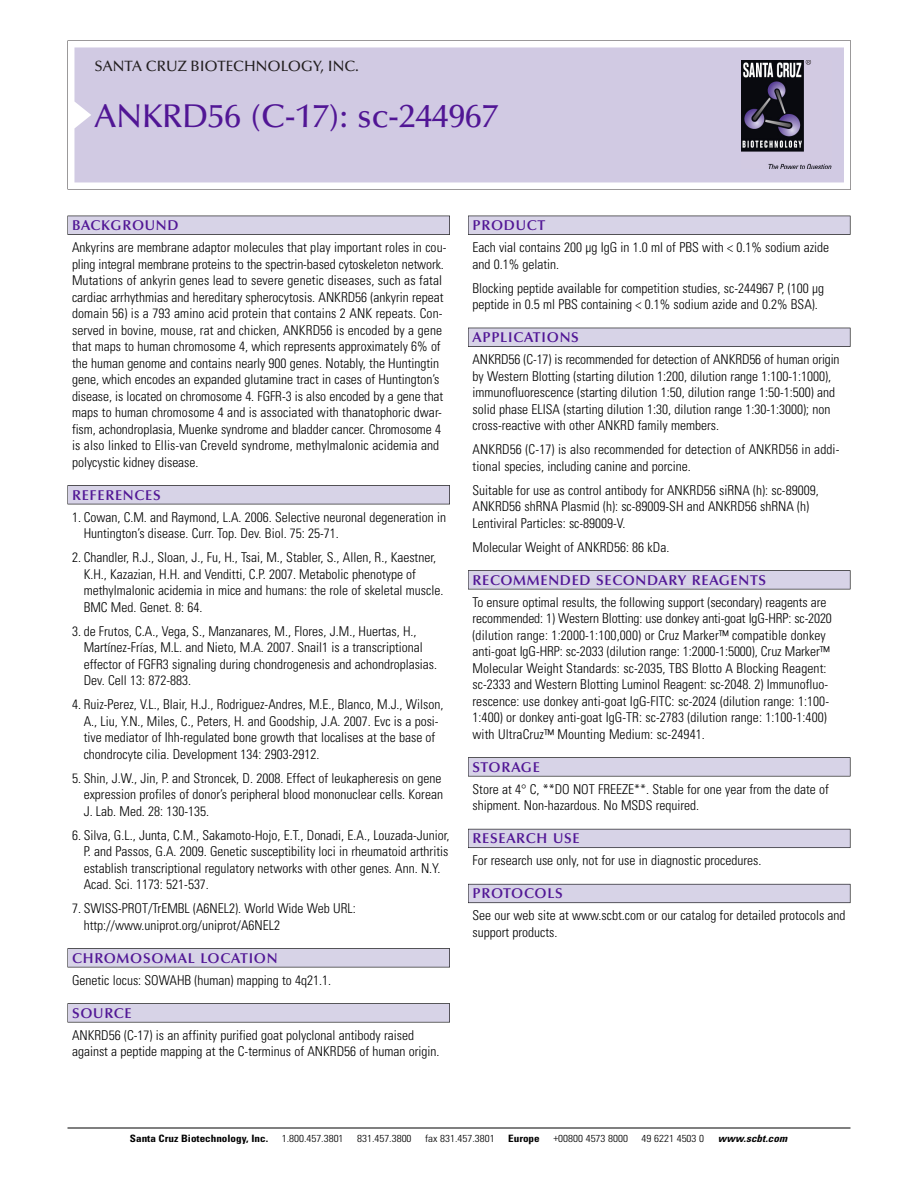
<style>
.page{position:relative;width:918px;height:1188px;background:#fff}
.page>*{position:absolute;margin:0;border:0;box-sizing:border-box;transform-origin:0 0}
.t1{font:500 33px "Optima";color:#511695}
.t2{font:500 15px "Optima";color:#231f20}
.t3{font:600 14.25px "Optima";letter-spacing:.05em;color:#511695}
.t4{font:300 condensed 13.5px/16.5px "Univers";color:#000}
.t5{font:300 condensed 10.2px "Univers";color:#000;scale:1.1 1}
.t6{font:700 condensed 10.2px "Univers";color:#000;scale:1.1 1}
.t7{font:italic 700 condensed 10.2px "Univers";letter-spacing:.005em;color:#000;scale:1.1 1}
</style>
<div class="page">
<svg style="left:68px;top:40px;width:783px;height:149px"></svg>
<div style="left:74px;top:47px;width:770px;height:135px;background:#d1cae3"></div>
<img style="left:741px;top:60px;width:90px;height:108px">
<div style="left:68px;top:216px;width:382px;height:19px;background:#525155"></div>
<div style="left:68px;top:216px;width:381px;height:18px;background:#d7d3e7"></div>
<div style="left:68px;top:485px;width:382px;height:19px;background:#525155"></div>
<div style="left:68px;top:486px;width:381px;height:18px;background:#d7d3e7"></div>
<div style="left:68px;top:948px;width:382px;height:19px;background:#545357"></div>
<div style="left:68px;top:949px;width:381px;height:18px;background:#d7d3e7"></div>
<div style="left:68px;top:1003px;width:382px;height:19px;background:#575759"></div>
<div style="left:68px;top:1004px;width:381px;height:18px;background:#d7d3e7"></div>
<div style="left:468px;top:216px;width:382px;height:19px;background:#525155"></div>
<div style="left:468px;top:216px;width:382px;height:18px;background:#d7d3e7"></div>
<div style="left:468px;top:328px;width:382px;height:19px;background:#515055"></div>
<div style="left:468px;top:328px;width:382px;height:18px;background:#d7d3e7"></div>
<div style="left:468px;top:570px;width:382px;height:19px;background:#545357"></div>
<div style="left:468px;top:571px;width:382px;height:18px;background:#d7d3e7"></div>
<div style="left:468px;top:757px;width:382px;height:19px;background:#575759"></div>
<div style="left:468px;top:758px;width:382px;height:18px;background:#d7d3e7"></div>
<div style="left:468px;top:829px;width:382px;height:19px;background:#5b5a62"></div>
<div style="left:468px;top:829px;width:382px;height:18px;background:#d7d3e7"></div>
<div style="left:468px;top:884px;width:382px;height:19px;background:#66646e"></div>
<div style="left:468px;top:884px;width:382px;height:18px;background:#d7d3e7"></div>
<hr style="left:68px;top:1128px;width:782px;height:1px;background:#000">
<p class="t2" style="left:94px;top:61px;width:266px">SANTA CRUZ BIOTECHNOLOGY, INC.</p>
<h1 class="t1" style="left:94px;top:103px;width:405px">ANKRD56 (C-17): sc-244967</h1>
<p class="t3" style="left:72px;top:219px;width:108px">BACKGROUND</p>
<p class="t4" style="left:72px;top:240px;width:376px">Ankyrins are membrane adaptor molecules that play important roles in cou&shy;pling integral membrane proteins to the spectrin-based cytoskeleton network.<br>Mutations of ankyrin genes lead to severe genetic diseases, such as fatal cardiac arrhythmias and hereditary spherocytosis. ANKRD56 (ankyrin repeat domain 56) is a 793 amino acid protein that contains 2 ANK repeats. Con&shy;served in bovine, mouse, rat and chicken, ANKRD56 is encoded by a gene that maps to human chromosome 4, which represents approximately 6% of the human genome and contains nearly 900 genes. Notably, the Huntingtin gene, which encodes an expanded glutamine tract in cases of Huntington’s disease, is located on chromosome 4. FGFR-3 is also encoded by a gene that maps to human chromosome 4 and is associated with thanatophoric dwar&shy;fism, achondroplasia, Muenke syndrome and bladder cancer. Chromosome 4 is also linked to Ellis-van Creveld syndrome, methylmalonic acidemia and polycystic kidney disease.</p>
<p class="t3" style="left:72px;top:489px;width:90px">REFERENCES</p>
<p class="t4" style="left:84px;top:510px;width:364px;text-indent:-12px">1. Cowan, C.M. and Raymond, L.A. 2006. Selective neuronal degeneration in<br>Huntington’s disease. Curr. Top. Dev. Biol. 75: 25-71.</p>
<p class="t4" style="left:84px;top:550px;width:361px;text-indent:-12px">2. Chandler, R.J., Sloan, J., Fu, H., Tsai, M., Stabler, S., Allen, R., Kaestner, K.H., Kazazian, H.H. and Venditti, C.P. 2007. Metabolic phenotype of methylmalonic acidemia in mice and humans: the role of skeletal muscle.<br>BMC Med. Genet. 8: 64.</p>
<p class="t4" style="left:84px;top:624px;width:355px;text-indent:-12px">3. de Frutos, C.A., Vega, S., Manzanares, M., Flores, J.M., Huertas, H., Martínez-Frías, M.L. and Nieto, M.A. 2007. Snail1 is a transcriptional effector of FGFR3 signaling during chondrogenesis and achondroplasias.<br>Dev. Cell 13: 872-883.</p>
<p class="t4" style="left:84px;top:697px;width:361px;text-indent:-12px">4. Ruiz-Perez, V.L., Blair, H.J., Rodriguez-Andres, M.E., Blanco, M.J., Wilson, A., Liu, Y.N., Miles, C., Peters, H. and Goodship, J.A. 2007. Evc is a posi&shy;tive mediator of Ihh-regulated bone growth that localises at the base of chondrocyte cilia. Development 134: 2903-2912.</p>
<p class="t4" style="left:84px;top:771px;width:361px;text-align:justify;text-indent:-12px">5. Shin, J.W., Jin, P. and Stroncek, D. 2008. Effect of leukapheresis on gene expression profiles of donor’s peripheral blood mononuclear cells. Korean J. Lab. Med. 28: 130-135.</p>
<p class="t4" style="left:84px;top:828px;width:367px;text-indent:-12px">6. Silva, G.L., Junta, C.M., Sakamoto-Hojo, E.T., Donadi, E.A., Louzada-Junior, P. and Passos, G.A. 2009. Genetic susceptibility loci in rheumatoid arthritis establish transcriptional regulatory networks with other genes. Ann. N.Y.<br>Acad. Sci. 1173: 521-537.</p>
<p class="t4" style="left:84px;top:901px;width:273px;text-indent:-12px">7. SWISS-PROT/TrEMBL (A6NEL2). World Wide Web URL: http://www.uniprot.org/uniprot/A6NEL2</p>
<p class="t3" style="left:72px;top:952px;width:207px">CHROMOSOMAL LOCATION</p>
<p class="t4" style="left:72px;top:973px;width:261px">Genetic locus: SOWAHB (human) mapping to 4q21.1.</p>
<p class="t3" style="left:72px;top:1007px;width:61px">SOURCE</p>
<p class="t4" style="left:72px;top:1028px;width:369px">ANKRD56 (C-17) is an affinity purified goat polyclonal antibody raised against a peptide mapping at the C-terminus of ANKRD56 of human origin.</p>
<p class="t3" style="left:473px;top:219px;width:74px">PRODUCT</p>
<p class="t4" style="left:473px;top:240px;width:358px">Each vial contains 200 µg IgG in 1.0 ml of PBS with &lt; 0.1% sodium azide and 0.1% gelatin.</p>
<p class="t4" style="left:473px;top:281px;width:353px">Blocking peptide available for competition studies, sc-244967 P, (100 µg peptide in 0.5 ml PBS containing &lt; 0.1% sodium azide and 0.2% BSA).</p>
<p class="t3" style="left:473px;top:332px;width:108px">APPLICATIONS</p>
<p class="t4" style="left:473px;top:352px;width:369px">ANKRD56 (C-17) is recommended for detection of ANKRD56 of human origin by Western Blotting (starting dilution 1:200, dilution range 1:100-1:1000), immunofluorescence (starting dilution 1:50, dilution range 1:50-1:500) and solid phase ELISA (starting dilution 1:30, dilution range 1:30-1:3000); non cross-reactive with other ANKRD family members.</p>
<p class="t4" style="left:473px;top:442px;width:368px">ANKRD56 (C-17) is also recommended for detection of ANKRD56 in addi&shy;tional species, including canine and porcine.</p>
<p class="t4" style="left:473px;top:483px;width:348px">Suitable for use as control antibody for ANKRD56 siRNA (h): sc-89009,<br>ANKRD56 shRNA Plasmid (h): sc-89009-SH and ANKRD56 shRNA (h)<br>Lentiviral Particles: sc-89009-V.</p>
<p class="t4" style="left:473px;top:540px;width:198px">Molecular Weight of ANKRD56: 86 kDa.</p>
<p class="t3" style="left:473px;top:574px;width:295px">RECOMMENDED SECONDARY REAGENTS</p>
<p class="t4" style="left:473px;top:595px;width:361px">To ensure optimal results, the following support (secondary) reagents are recommended: 1) Western Blotting: use donkey anti-goat IgG-HRP: sc-2020 (dilution range: 1:2000-1:100,000) or Cruz Marker™ compatible donkey anti-goat IgG-HRP: sc-2033 (dilution range: 1:2000-1:5000), Cruz Marker™ Molecular Weight Standards: sc-2035, TBS Blotto A Blocking Reagent: sc-2333 and Western Blotting Luminol Reagent: sc-2048. 2) Immunofluo&shy;rescence: use donkey anti-goat IgG-FITC: sc-2024 (dilution range: 1:100- 1:400) or donkey anti-goat IgG-TR: sc-2783 (dilution range: 1:100-1:400) with UltraCruz™ Mounting Medium: sc-24941.</p>
<p class="t3" style="left:473px;top:761px;width:69px">STORAGE</p>
<p class="t4" style="left:473px;top:782px;width:358px">Store at 4° C, **DO NOT FREEZE**. Stable for one year from the date of shipment. Non-hazardous. No MSDS required.</p>
<p class="t3" style="left:473px;top:833px;width:109px">RESEARCH USE</p>
<p class="t4" style="left:473px;top:853px;width:290px">For research use only, not for use in diagnostic procedures.</p>
<p class="t3" style="left:473px;top:888px;width:92px">PROTOCOLS</p>
<p class="t4" style="left:473px;top:908px;width:375px">See our web site at www.scbt.com or our catalog for detailed protocols and support products.</p>
<p class="t6" style="left:130px;top:1135px;width:127px">Santa Cruz Biotechnology, Inc.</p>
<p class="t5" style="left:282px;top:1135px;width:58px">1.800.457.3801</p>
<p class="t5" style="left:357px;top:1135px;width:51px">831.457.3800</p>
<p class="t5" style="left:425px;top:1135px;width:65px">fax 831.457.3801</p>
<p class="t6" style="left:508px;top:1135px;width:30px">Europe</p>
<p class="t5" style="left:553px;top:1135px;width:69px">+00800 4573 8000</p>
<p class="t5" style="left:642px;top:1135px;width:58px">49 6221 4503 0</p>
<p class="t7" style="left:718px;top:1135px;width:64px">www.scbt.com</p>
</div>
